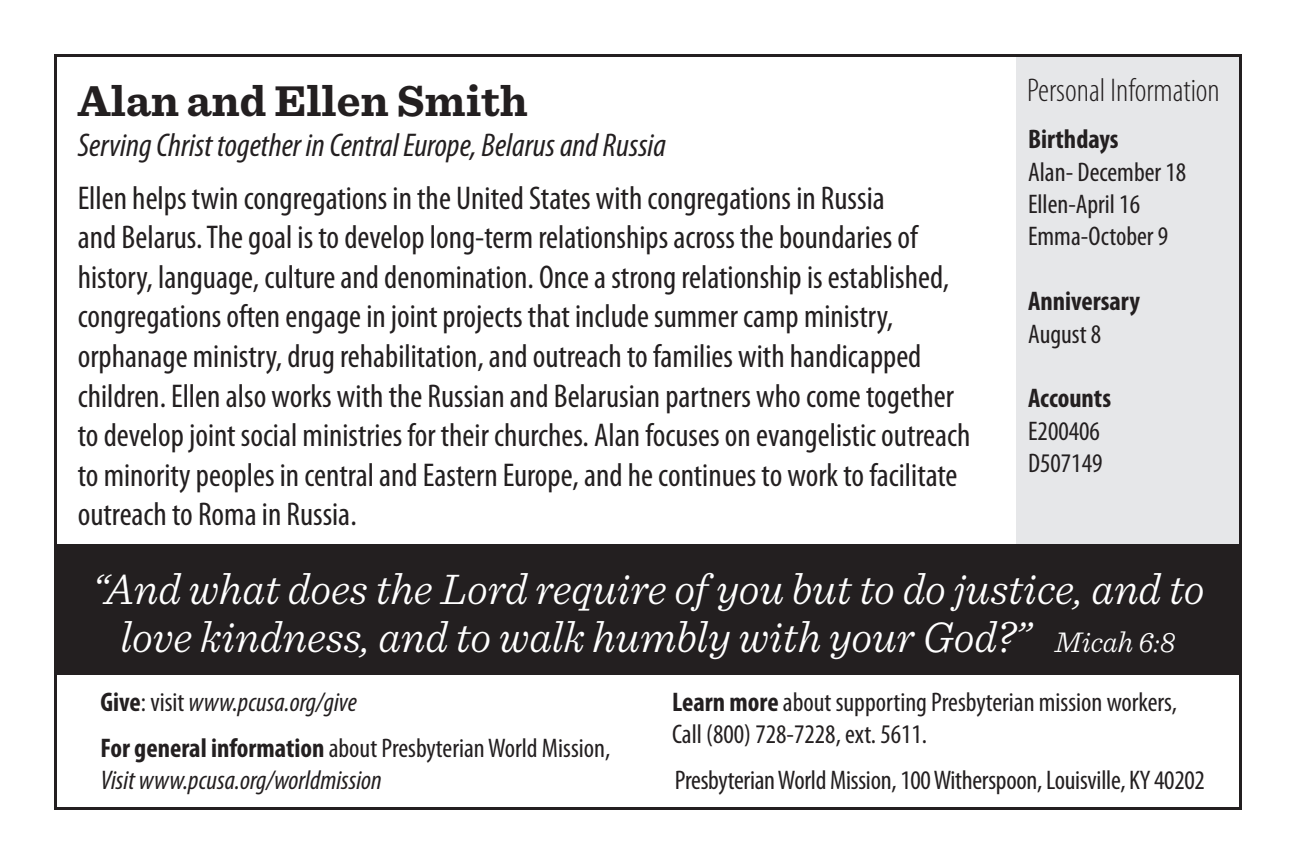
<style>
.page{position:relative;width:1296px;height:864px;background:#fff}
.page>*{position:absolute;margin:0;border:0;box-sizing:border-box;transform-origin:0 0}
.t1{font:italic 300 45px/48px "Sentinel";color:#fff;text-align:center}
.Back_-_name{font:700 45px "Sentinel";color:#231f20}
.back_-_Body{font:condensed 33px/39.6px "Myriad Pro";color:#231f20}
.Back_-_Serving{font:italic condensed 33px "Myriad Pro";color:#231f20}
.t2{font:300 condensed 33px "Myriad Pro";color:#231f20}
.t3{font:condensed 27px/32.4px "Myriad Pro";color:#231f20}
.t4{font:italic condensed 27px/32.4px "Myriad Pro";color:#231f20}
.t5{font:700 condensed 27px "Myriad Pro";color:#231f20}
.s1{font-size:30px}
.s2{font-weight:700;font-style:normal}
.s3{font-style:normal}
.s4{font-weight:700}
</style>
<div class="page">
<div style="left:1016px;top:57px;width:223px;height:494px;background:#e6e7e9"></div>
<div style="left:57px;top:544px;width:1183px;height:131px;background:#231f20"></div>
<p class="Back_-_name" style="left:78px;top:65px;width:452px">Alan and Ellen Smith</p>
<p class="Back_-_Serving" style="left:78px;top:125px;width:590px">Serving Christ together in Central Europe, Belarus and Russia</p>
<p class="back_-_Body" style="left:78px;top:178px;width:894px">Ellen helps twin congregations in the United States with congregations in Russia<br>and Belarus. The goal is to develop long-term relationships across the boundaries of history, language, culture and denomination. Once a strong relationship is established, congregations often engage in joint projects that include summer camp ministry, orphanage ministry, drug rehabilitation, and outreach to families with handicapped children. Ellen also works with the Russian and Belarusian partners who come together to develop joint social ministries for their churches. Alan focuses on evangelistic outreach to minority peoples in central and Eastern Europe, and he continues to work to facilitate outreach to Roma in Russia.</p>
<p class="t2" style="left:1027px;top:70px;width:194px">Personal Information</p>
<p class="t5" style="left:1028px;top:122px;width:92px">Birthdays</p>
<p class="t3" style="left:1028px;top:155px;width:160px">Alan- December 18</p>
<p class="t3" style="left:1028px;top:188px;width:113px">Ellen-April 16</p>
<p class="t3" style="left:1028px;top:220px;width:142px">Emma-October 9</p>
<p class="t5" style="left:1028px;top:284px;width:113px">Anniversary</p>
<p class="t3" style="left:1028px;top:317px;width:75px">August 8</p>
<p class="t5" style="left:1028px;top:382px;width:84px">Accounts</p>
<p class="t3" style="left:1028px;top:414px;width:73px">E200406</p>
<p class="t3" style="left:1028px;top:447px;width:76px">D507149</p>
<p class="t1" style="left:92px;top:562px;width:1114px">“And what does the Lord require of you but to do justice, and to love kindness, and to walk humbly with your God?” <span class="s1">Micah 6:8</span></p>
<p class="t4" style="left:100px;top:686px;width:258px"><span class="s2">Give</span><span class="s3">: visit</span> www.pcusa.org/give</p>
<p class="t4" style="left:100px;top:731px;width:511px"><span class="s2">For general information</span> <span class="s3">about Presbyterian World Mission,<br></span>Visit www.pcusa.org/worldmission</p>
<p class="t3" style="left:672px;top:686px;width:506px"><span class="s4">Learn more</span> about supporting Presbyterian mission workers,<br>Call (800) 728-7228, ext. 5611.</p>
<p class="t3" style="left:675px;top:764px;width:532px">Presbyterian World Mission, 100 Witherspoon, Louisville, KY 40202</p>
</div>
